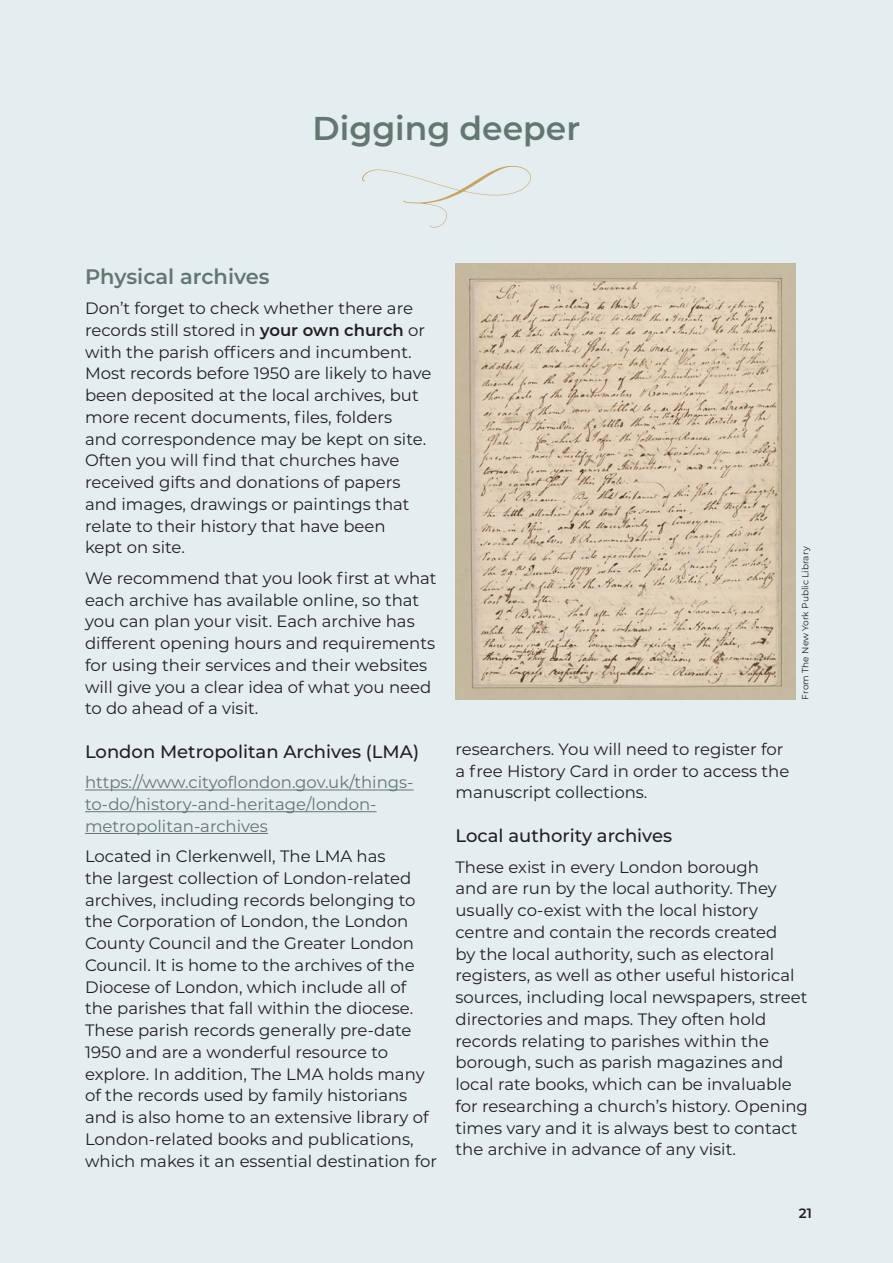
<style>
.page{position:relative;width:893px;height:1263px;background:#e4edf0}
.page>*{position:absolute;margin:0;border:0;box-sizing:border-box;transform-origin:0 0}
.t1{font:600 33px "Montserrat";color:#637771}
.Body_text{font:600 21px "Montserrat";color:#637771}
.Subhead_2{font:100 18px "Montserrat";color:#231f20}
.Body_text-2{font:16.5px/21.8px "Montserrat";color:#231f20}
.web_link{font:16.5px/21.8px "Montserrat";color:#637771}
.t2{font:100 13.5px "Montserrat";color:#231f20}
.Credits{font:9px "Montserrat";color:#231f20}
.s1{font-weight:600}
</style>
<div class="page">
<hr style="left:85px;top:789px;width:329px;height:1px;background:#637771">
<hr style="left:85px;top:811px;width:292px;height:1px;background:#637771">
<hr style="left:85px;top:833px;width:183px;height:1px;background:#637771">
<img style="left:455px;top:264px;width:341px;height:436px">
<svg style="left:362px;top:165px;width:169px;height:63px"></svg>
<p class="t1" style="left:313px;top:105px;width:269px">Digging deeper</p>
<p class="Body_text" style="left:85px;top:262px;width:186px">Physical archives</p>
<p class="Body_text-2" style="left:85px;top:297px;width:348px">Don’t forget to check whether there are records still stored in <span class="s1">your own church</span> or with the parish officers and incumbent.<br>Most records before 1950 are likely to have been deposited at the local archives, but more recent documents, files, folders<br>and correspondence may be kept on site.<br>Often you will find that churches have received gifts and donations of papers and images, drawings or paintings that relate to their history that have been<br>kept on site.</p>
<p class="Body_text-2" style="left:85px;top:566px;width:353px">We recommend that you look first at what each archive has available online, so that you can plan your visit. Each archive has different opening hours and requirements for using their services and their websites will give you a clear idea of what you need to do ahead of a visit.</p>
<p class="Subhead_2" style="left:85px;top:740px;width:336px">London Metropolitan Archives (LMA)</p>
<p class="web_link" style="left:85px;top:771px;width:330px">https://www.cityoflondon.gov.uk/things&shy;to-do/history-and-heritage/london&shy;metropolitan-archives</p>
<p class="Body_text-2" style="left:85px;top:845px;width:354px">Located in Clerkenwell, The LMA has<br>the largest collection of London-related archives, including records belonging to the Corporation of London, the London County Council and the Greater London Council. It is home to the archives of the Diocese of London, which include all of the parishes that fall within the diocese.<br>These parish records generally pre-date 1950 and are a wonderful resource to explore. In addition, The LMA holds many of the records used by family historians and is also home to an extensive library of London-related books and publications, which makes it an essential destination for</p>
<p class="Credits" style="left:799px;top:699px;width:155px;rotate:-90deg">From The New York Public Library</p>
<p class="Body_text-2" style="left:455px;top:738px;width:335px">researchers. You will need to register for a free History Card in order to access the manuscript collections.</p>
<p class="Subhead_2" style="left:455px;top:824px;width:218px">Local authority archives</p>
<p class="Body_text-2" style="left:455px;top:855px;width:354px">These exist in every London borough<br>and are run by the local authority. They usually co-exist with the local history centre and contain the records created<br>by the local authority, such as electoral registers, as well as other useful historical sources, including local newspapers, street directories and maps. They often hold records relating to parishes within the borough, such as parish magazines and local rate books, which can be invaluable for researching a church’s history. Opening times vary and it is always best to contact the archive in advance of any visit.</p>
<p class="t2" style="left:799px;top:1204px;width:15px">21</p>
</div>
